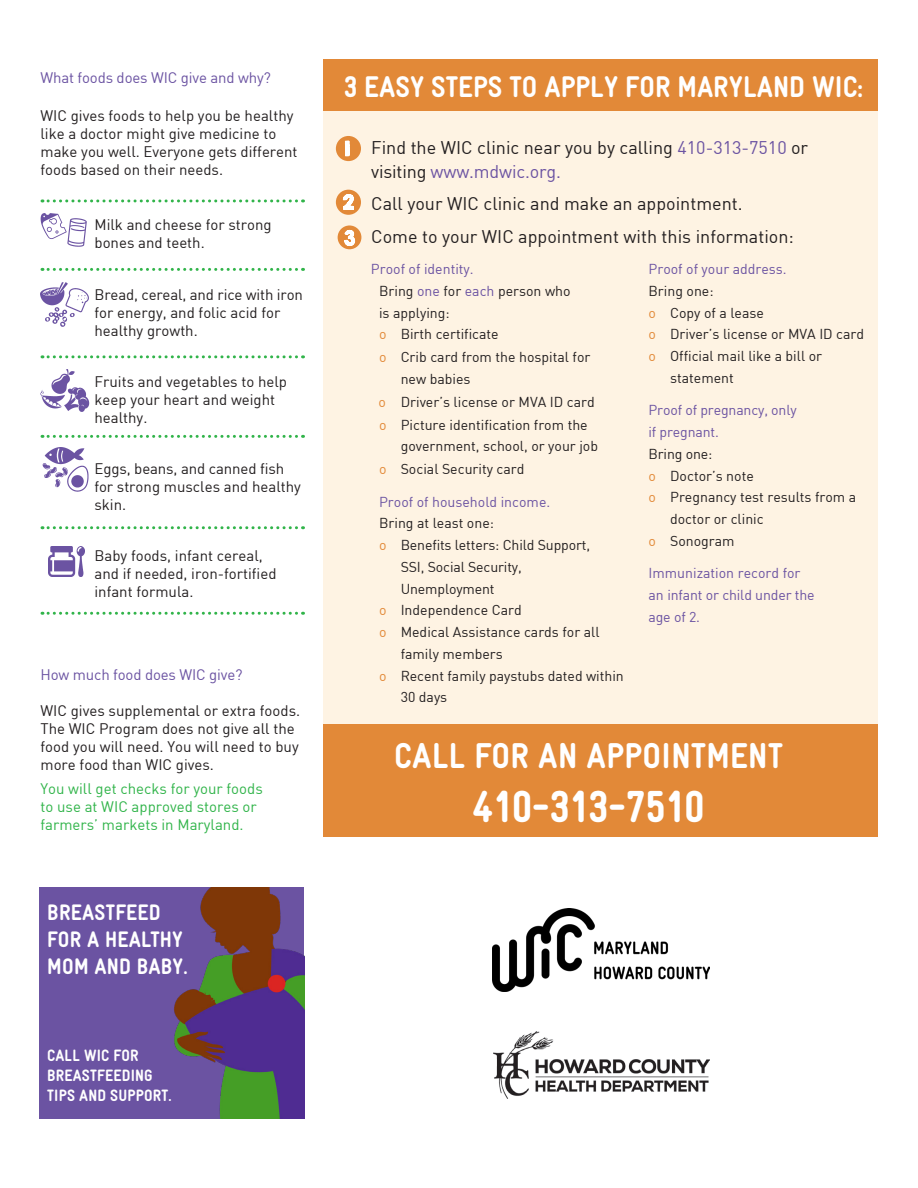
<style>
.page{position:relative;width:918px;height:1188px;background:#fff}
.page>*{position:absolute;margin:0;border:0;box-sizing:border-box;transform-origin:0 0}
.t1{font:900 45px "WIC Gravur Condensed";color:#fff}
.t2{font:900 36px "WIC Gravur Condensed";letter-spacing:.01em;color:#fff}
.t3{font:900 30px "WIC Gravur Condensed";color:#fff}
.t4{font:900 22.5px/27px "WIC Gravur Condensed";letter-spacing:.01em;color:#fff}
.t5{font:18px/24px "DIN";color:#231f20}
.t6{font:900 16.5px/19.8px "WIC Gravur Condensed";letter-spacing:.01em;color:#fff}
.Body{font:15px/18px "DIN";color:#231f20}
.Body-2{font:15px/18px "DIN";color:#31b44a}
.t7{font:15px "DIN";letter-spacing:-.01em;color:#6b53a2}
.t8{font:14.1px/21.8px "DIN";color:#231f20}
.t9{font:14.1px/21.8px "DIN";color:#6b53a2}
.s1{color:#6b53a2}
.s2{color:#e28938}
.s3{color:#231f20}
</style>
<div class="page">
<div style="left:323px;top:111px;width:555px;height:614px;background:#fef3e3"></div>
<div style="left:323px;top:59px;width:555px;height:52px;background:#e28938"></div>
<div style="left:336px;top:136px;width:25px;height:25px;background:#e28938;border-radius:50%"></div>
<svg style="left:345px;top:141px;width:4px;height:15px"></svg>
<div style="left:336px;top:190px;width:25px;height:25px;background:#e28938;border-radius:50%"></div>
<svg style="left:343px;top:194px;width:11px;height:16px"></svg>
<div style="left:338px;top:225px;width:23px;height:24px;background:#e28938;border-radius:50%"></div>
<svg style="left:344px;top:230px;width:11px;height:16px"></svg>
<img style="left:40px;top:214px;width:47px;height:33px">
<img style="left:41px;top:283px;width:48px;height:43px">
<img style="left:40px;top:369px;width:50px;height:42px">
<img style="left:43px;top:448px;width:46px;height:44px">
<img style="left:49px;top:546px;width:36px;height:31px">
<svg style="left:42px;top:199px;width:262px;height:3px"></svg>
<svg style="left:42px;top:268px;width:262px;height:3px"></svg>
<svg style="left:42px;top:355px;width:262px;height:3px"></svg>
<svg style="left:42px;top:435px;width:262px;height:3px"></svg>
<svg style="left:42px;top:526px;width:262px;height:3px"></svg>
<svg style="left:42px;top:612px;width:262px;height:3px"></svg>
<div style="left:39px;top:888px;width:265px;height:231px;background:#6b53a2"></div>
<img style="left:174px;top:888px;width:130px;height:231px">
<div style="left:323px;top:725px;width:555px;height:112px;background:#e28938"></div>
<img style="left:494px;top:1031px;width:216px;height:67px">
<img style="left:492px;top:908px;width:218px;height:83px">
<p class="t7" style="left:40px;top:68px;width:232px">What foods does WIC give and why?</p>
<p class="Body" style="left:40px;top:106px;width:259px">WIC gives foods to help you be healthy like a doctor might give medicine to make you well. Everyone gets different foods based on their needs.</p>
<p class="Body" style="left:94px;top:216px;width:179px">Milk and cheese for strong bones and teeth.</p>
<p class="Body" style="left:94px;top:285px;width:210px">Bread, cereal, and rice with iron for energy, and folic acid for healthy growth.</p>
<p class="Body" style="left:94px;top:372px;width:194px">Fruits and vegetables to help keep your heart and weight healthy.</p>
<p class="Body" style="left:94px;top:459px;width:208px">Eggs, beans, and canned fish for strong muscles and healthy skin.</p>
<p class="Body" style="left:94px;top:546px;width:184px">Baby foods, infant cereal, and if needed, iron-fortified infant formula.</p>
<p class="t7" style="left:40px;top:665px;width:204px">How much food does WIC give?</p>
<p class="Body" style="left:40px;top:702px;width:261px">WIC gives supplemental or extra foods.<br>The WIC Program does not give all the food you will need. You will need to buy more food than WIC gives.</p>
<p class="Body-2" style="left:40px;top:779px;width:224px">You will get checks for your foods to use at WIC approved stores or farmers’ markets in Maryland.</p>
<p class="t4" style="left:47px;top:899px;width:142px">BREASTFEED<br>FOR A HEALTHY<br>MOM AND BABY.</p>
<p class="t6" style="left:47px;top:1046px;width:126px">CALL WIC FOR<br>BREASTFEEDING<br>TIPS AND SUPPORT.</p>
<p class="t3" style="left:344px;top:70px;width:521px">3 EASY STEPS TO APPLY FOR MARYLAND WIC:</p>
<p class="t5" style="left:371px;top:135px;width:438px">Find the WIC clinic near you by calling <span class="s1">410-313-7510</span> or visiting <span class="s1">www.mdwic.org.</span></p>
<p class="t5" style="left:371px;top:191px;width:373px">Call your WIC clinic and make an appointment.</p>
<p class="t5" style="left:371px;top:224px;width:424px">Come to your WIC appointment with this information:</p>
<p class="t8" style="left:379px;top:258px;width:193px;text-indent:-8px"><span class="s1">Proof of identity.<br></span>Bring <span class="s1">one</span> for <span class="s1">each</span> person who is applying:</p>
<p class="t8" style="left:379px;top:323px;width:121px"><span class="s2">o</span> Birth certificate</p>
<p class="t8" style="left:401px;top:346px;width:191px;text-indent:-22px"><span class="s2">o</span> Crib card from the hospital for new babies</p>
<p class="t8" style="left:379px;top:391px;width:218px"><span class="s2">o</span> Driver’s license or MVA ID card</p>
<p class="t8" style="left:401px;top:413px;width:199px;text-indent:-22px"><span class="s2">o</span> Picture identification from the government, school, or your job</p>
<p class="t8" style="left:379px;top:458px;width:147px"><span class="s2">o</span> Social Security card</p>
<p class="t9" style="left:379px;top:491px;width:173px">Proof of household income.</p>
<p class="t8" style="left:379px;top:512px;width:116px">Bring at least one:</p>
<p class="t8" style="left:379px;top:534px;width:213px"><span class="s2">o</span> Benefits letters: Child Support,</p>
<p class="t8" style="left:401px;top:556px;width:123px">SSI, Social Security,</p>
<p class="t8" style="left:401px;top:578px;width:95px">Unemployment</p>
<p class="t8" style="left:379px;top:599px;width:144px"><span class="s2">o</span> Independence Card</p>
<p class="t8" style="left:401px;top:621px;width:200px;text-indent:-22px"><span class="s2">o</span> Medical Assistance cards for all family members</p>
<p class="t8" style="left:401px;top:665px;width:225px;text-indent:-22px"><span class="s2">o</span> Recent family paystubs dated within<br>30 days</p>
<p class="t9" style="left:649px;top:258px;width:140px">Proof of your address.<br><span class="s3">Bring one:</span></p>
<p class="t8" style="left:649px;top:301px;width:117px"><span class="s2">o</span> Copy of a lease</p>
<p class="t8" style="left:649px;top:323px;width:217px"><span class="s2">o</span> Driver’s license or MVA ID card</p>
<p class="t8" style="left:670px;top:345px;width:154px;text-indent:-22px"><span class="s2">o</span> Official mail like a bill or statement</p>
<p class="t9" style="left:649px;top:399px;width:150px">Proof of pregnancy, only if pregnant.<br><span class="s3">Bring one:</span></p>
<p class="t8" style="left:649px;top:464px;width:107px"><span class="s2">o</span> Doctor’s note</p>
<p class="t8" style="left:670px;top:486px;width:188px;text-indent:-22px"><span class="s2">o</span> Pregnancy test results from a doctor or clinic</p>
<p class="t8" style="left:649px;top:530px;width:88px"><span class="s2">o</span> Sonogram</p>
<p class="t9" style="left:649px;top:562px;width:168px">Immunization record for an infant or child under the age of 2.</p>
<p class="t2" style="left:394px;top:735px;width:390px">CALL FOR AN APPOINTMENT</p>
<p class="t1" style="left:473px;top:781px;width:233px">410-313-7510</p>
</div>
